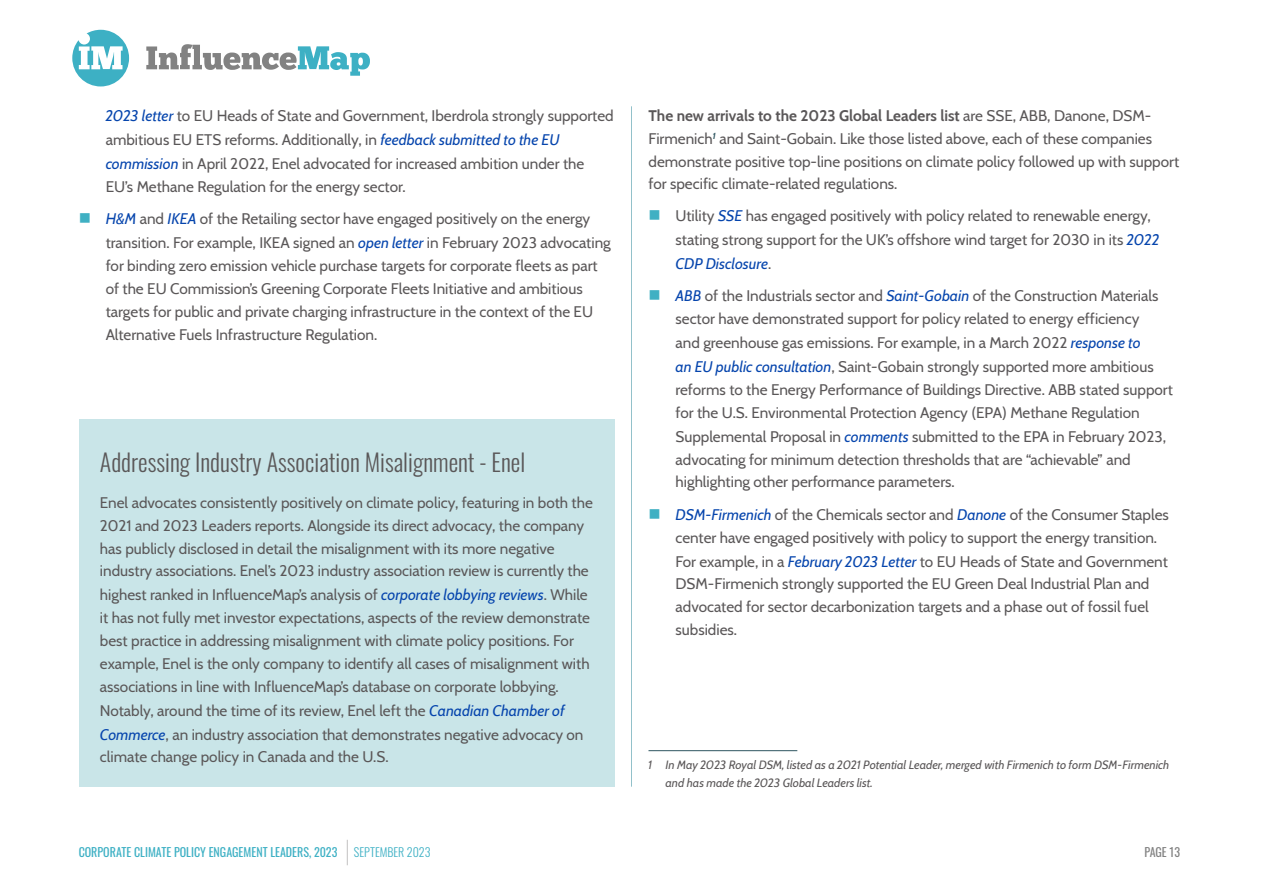
<style>
.page{position:relative;width:1263px;height:893px;background:#fff}
.page>*{position:absolute;margin:0;border:0;box-sizing:border-box;transform-origin:0 0}
.t1{font:300 24px "Oswald";color:#5a5758}
.t2{font:15.3px/23.1px "Cabin";color:#5a5758}
.t3{font:italic 12px/18px "Cabin";color:#5a5758}
.t4{font:12px "Oswald";color:#3db0c4}
.t5{font:300 12px "Oswald";color:#3db0c4}
.t6{font:12px "Oswald";color:#828282}
.s1{font-style:italic;color:#0645ad}
.s2{color:#3fb0c3}
.s3{font-weight:700}
</style>
<div class="page">
<hr style="left:631px;top:106px;width:1px;height:681px;background:#268496">
<svg style="left:146px;top:44px;width:224px;height:32px"></svg>
<svg style="left:72px;top:30px;width:57px;height:56px"></svg>
<svg style="left:347px;top:840px;width:1px;height:25px"></svg>
<div style="left:79px;top:419px;width:535px;height:368px;background:#c9e5e8"></div>
<hr style="left:648px;top:750px;width:149px;height:1px;background:#2f5661">
<p class="t2" style="left:106px;top:103px;width:510px;line-height:23.5px"><span class="s1">2023 letter</span> to EU Heads of State and Government, Iberdrola strongly supported ambitious EU ETS reforms. Additionally, in <span class="s1">feedback submitted to the EU commission</span> in April 2022, Enel advocated for increased ambition under the EU’s Methane Regulation for the energy sector.</p>
<p class="t2" style="left:106px;top:206px;width:507px;text-indent:-27px"><span class="s2">■</span> <span class="s1">H&amp;M</span> and <span class="s1">IKEA</span> of the Retailing sector have engaged positively on the energy transition. For example, IKEA signed an <span class="s1">open letter</span> in February 2023 advocating for binding zero emission vehicle purchase targets for corporate fleets as part of the EU Commission’s Greening Corporate Fleets Initiative and ambitious targets for public and private charging infrastructure in the context of the EU Alternative Fuels Infrastructure Regulation.</p>
<h1 class="t1" style="left:100px;top:441px;width:427px">Addressing Industry Association Misalignment - Enel</h1>
<p class="t2" style="left:100px;top:490px;width:494px">Enel advocates consistently positively on climate policy, featuring in both the 2021 and 2023 Leaders reports. Alongside its direct advocacy, the company has publicly disclosed in detail the misalignment with its more negative industry associations. Enel’s 2023 industry association review is currently the highest ranked in InfluenceMap’s analysis of <span class="s1">corporate lobbying reviews</span>. While it has not fully met investor expectations, aspects of the review demonstrate best practice in addressing misalignment with climate policy positions. For example, Enel is the only company to identify all cases of misalignment with associations in line with InfluenceMap’s database on corporate lobbying.<br>Notably, around the time of its review, Enel left the <span class="s1">Canadian Chamber of Commerce</span>, an industry association that demonstrates negative advocacy on climate change policy in Canada and the U.S.</p>
<p class="t2" style="left:648px;top:103px;width:532px"><span class="s3">The new arrivals to the 2023 Global Leaders list</span> are SSE, ABB, Danone, DSM-Firmenich<sup>1</sup> and Saint-Gobain. Like those listed above, each of these companies demonstrate positive top-line positions on climate policy followed up with support for specific climate-related regulations.</p>
<p class="t2" style="left:675px;top:202px;width:486px;line-height:24px;text-indent:-27px"><span class="s2">■</span> Utility <span class="s1">SSE</span> has engaged positively with policy related to renewable energy, stating strong support for the UK’s offshore wind target for 2030 in its <span class="s1">2022<br>CDP Disclosure</span>.</p>
<p class="t2" style="left:675px;top:283px;width:499px;text-indent:-27px"><span class="s2">■</span> <span class="s1">ABB</span> of the Industrials sector and <span class="s1">Saint-Gobain</span> of the Construction Materials sector have demonstrated support for policy related to energy efficiency<br>and greenhouse gas emissions. For example, in a March 2022 <span class="s1">response to<br>an EU public consultation</span>, Saint-Gobain strongly supported more ambitious reforms to the Energy Performance of Buildings Directive. ABB stated support for the U.S. Environmental Protection Agency (EPA) Methane Regulation Supplemental Proposal in <span class="s1">comments</span> submitted to the EPA in February 2023, advocating for minimum detection thresholds that are “achievable” and highlighting other performance parameters.</p>
<p class="t2" style="left:675px;top:502px;width:495px;text-indent:-27px"><span class="s2">■</span> <span class="s1">DSM-Firmenich</span> of the Chemicals sector and <span class="s1">Danone</span> of the Consumer Staples center have engaged positively with policy to support the energy transition.<br>For example, in a <span class="s1">February 2023 Letter</span> to EU Heads of State and Government DSM-Firmenich strongly supported the EU Green Deal Industrial Plan and advocated for sector decarbonization targets and a phase out of fossil fuel subsidies.</p>
<p class="t3" style="left:665px;top:754px;width:505px;text-indent:-17px">1 In May 2023 Royal DSM, listed as a 2021 Potential Leader, merged with Firmenich to form DSM-Firmenich and has made the 2023 Global Leaders list.</p>
<p class="t4" style="left:79px;top:841px;width:260px">CORPORATE CLIMATE POLICY ENGAGEMENT LEADERS, 2023</p>
<p class="t5" style="left:354px;top:841px;width:78px">SEPTEMBER 2023</p>
<p class="t6" style="left:1144px;top:841px;width:37px">PAGE 13</p>
</div>
